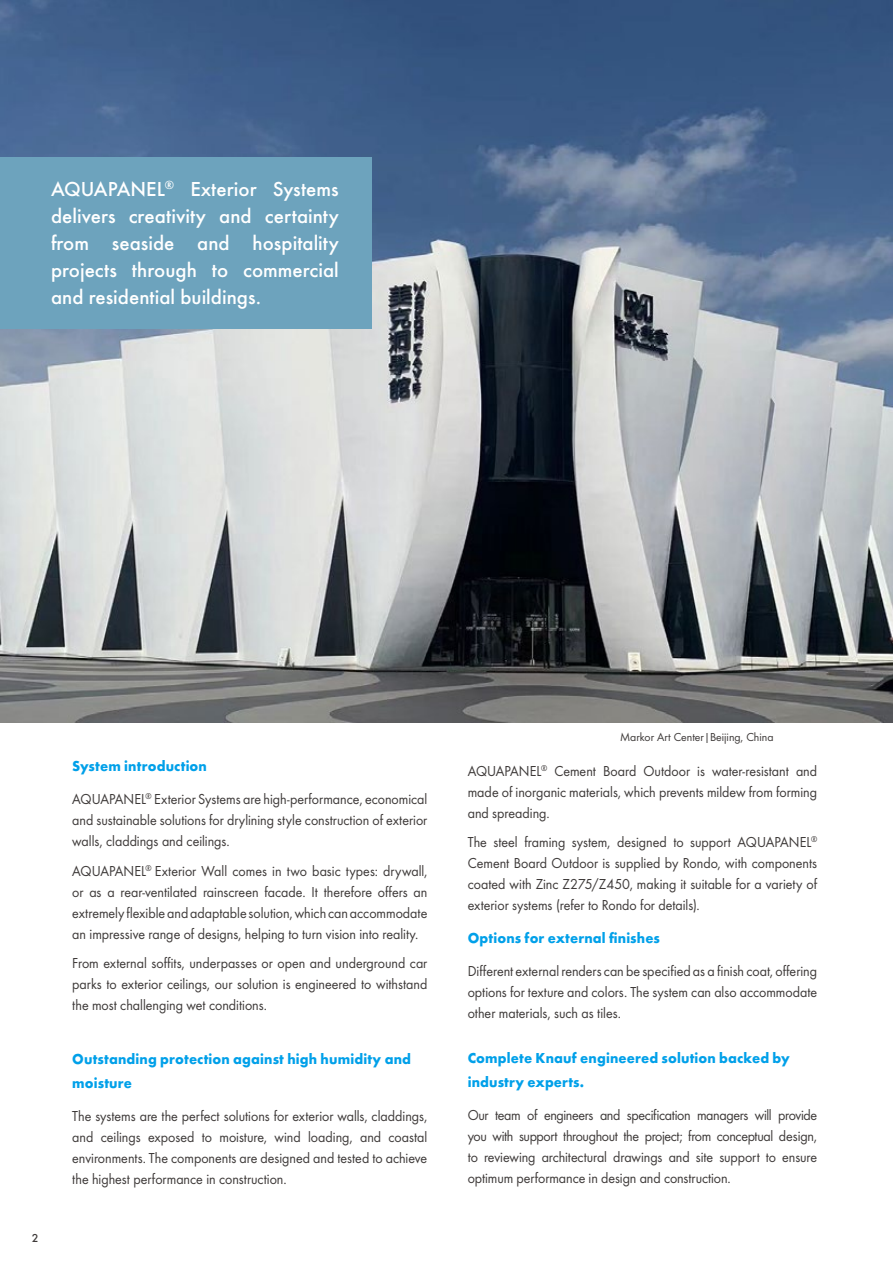
<style>
.page{position:relative;width:893px;height:1263px;background:#fff}
.page>*{position:absolute;margin:0;border:0;box-sizing:border-box;transform-origin:0 0}
.t1{font:500 21px/27px "Futura";color:#fff;text-align:justify}
.t2{font:15px/21px "Futura Boo";color:#3e3a39;text-align:justify;scale:.95 1}
.t3{font:700 15px/24px "Futura";letter-spacing:.01em;color:#00a0e9;scale:.95 1}
.t4{font:12px "Futura Boo";color:#3e3a39}
.t5{font:500 12px "Futura";color:#3e3a39}
</style>
<div class="page">
<img style="left:0;top:0;width:893px;height:723px">
<div style="left:0;top:157px;width:371px;height:172px;background:#6da3bd"></div>
<h1 class="t1" style="left:51px;top:174px;width:289px">AQUAPANEL<sup>®</sup> Exterior Systems delivers creativity and certainty from seaside and hospitality projects through to commercial and residential buildings.</h1>
<p class="t5" style="left:32px;top:1229px;width:8px">2</p>
<p class="t3" style="left:72px;top:753px;width:143px">System introduction</p>
<p class="t2" style="left:72px;top:788px;width:375px">AQUAPANEL<sup>®</sup> Exterior Systems are high-performance, economical and sustainable solutions for drylining style construction of exterior walls, claddings and ceilings.</p>
<p class="t2" style="left:72px;top:859px;width:375px">AQUAPANEL<sup>®</sup> Exterior Wall comes in two basic types: drywall, or as a rear-ventilated rainscreen facade. It therefore offers an extremely flexible and adaptable solution, which can accommodate an impressive range of designs, helping to turn vision into reality.</p>
<p class="t2" style="left:72px;top:952px;width:375px">From external soffits, underpasses or open and underground car parks to exterior ceilings, our solution is engineered to withstand the most challenging wet conditions.</p>
<p class="t3" style="left:72px;top:1046px;width:358px">Outstanding protection against high humidity and moisture</p>
<p class="t2" style="left:72px;top:1104px;width:375px">The systems are the perfect solutions for exterior walls, claddings, and ceilings exposed to moisture, wind loading, and coastal environments. The components are designed and tested to achieve the highest performance in construction.</p>
<p class="t4" style="left:620px;top:728px;width:155px">Markor Art Center|Beijing, China</p>
<p class="t2" style="left:468px;top:759px;width:369px">AQUAPANEL<sup>®</sup> Cement Board Outdoor is water-resistant and made of inorganic materials, which prevents mildew from forming and spreading.</p>
<p class="t2" style="left:468px;top:831px;width:369px">The steel framing system, designed to support AQUAPANEL<sup>® </sup>Cement Board Outdoor is supplied by Rondo, with components coated with Zinc Z275/Z450, making it suitable for a variety of exterior systems (refer to Rondo for details).</p>
<p class="t3" style="left:468px;top:925px;width:204px">Options for external finishes</p>
<p class="t2" style="left:468px;top:959px;width:369px">Different external renders can be specified as a finish coat, offering options for texture and colors. The system can also accommodate other materials, such as tiles.</p>
<p class="t3" style="left:468px;top:1045px;width:341px">Complete Knauf engineered solution backed by industry experts.</p>
<p class="t2" style="left:468px;top:1103px;width:369px">Our team of engineers and specification managers will provide you with support throughout the project; from conceptual design, to reviewing architectural drawings and site support to ensure optimum performance in design and construction.</p>
</div>
